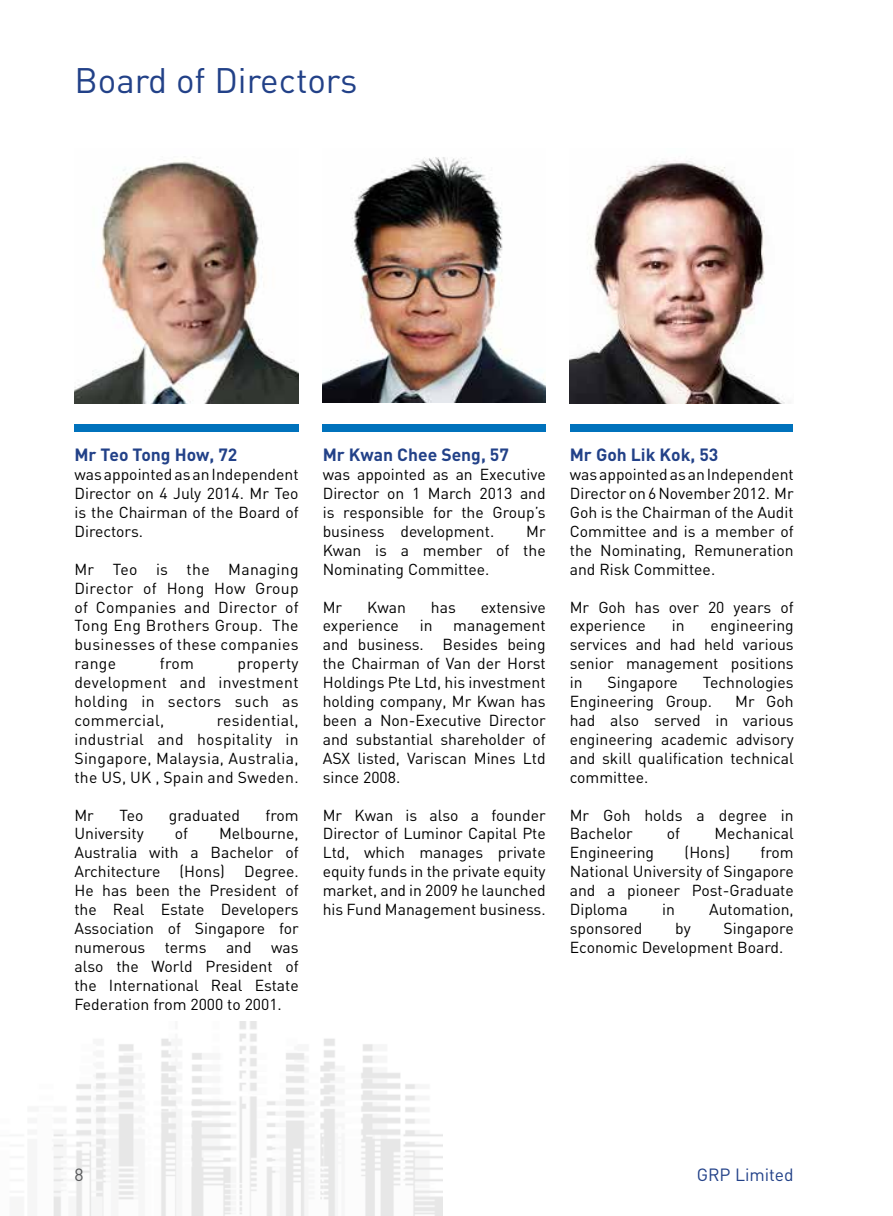
<style>
.page{position:relative;width:893px;height:1216px;background:#fff}
.page>*{position:absolute;margin:0;border:0;box-sizing:border-box;transform-origin:0 0}
.t1{font:35px "DIN";color:#224188}
.t2{font:700 17.5px "DIN";color:#224188}
.t3{font:17.5px "DIN";color:#224188}
.t4{font:17.5px "DIN";color:#58595b}
.t5{font:15.75px/18.9px "DIN";color:#000;text-align:justify}
</style>
<div class="page">
<img style="left:53px;top:1021px;width:390px;height:194px">
<img style="left:323px;top:157px;width:223px;height:245px">
<img style="left:75px;top:161px;width:224px;height:242px">
<div style="left:74px;top:425px;width:225px;height:7px;background:#0072bc"></div>
<div style="left:322px;top:425px;width:224px;height:7px;background:#0072bc"></div>
<img style="left:570px;top:160px;width:215px;height:243px">
<div style="left:570px;top:425px;width:222px;height:7px;background:#0072bc"></div>
<h1 class="t1" style="left:74px;top:58px;width:285px">Board of Directors</h1>
<p class="t2" style="left:74px;top:443px;width:164px">M r Teo Tong H ow, 72</p>
<p class="t5" style="left:74px;top:464px;width:226px">was appointed as an I ndependent Director on 4 July 2014. Mr Teo is the Chairman of the Board of Directors.</p>
<p class="t5" style="left:74px;top:559px;width:226px">Mr Teo is the Managing Director of Hong How Group of Companies and Director of Tong Eng Brothers Group. The businesses of these companies range</p>
<p class="t5" style="left:160px;top:653px;width:36px">from</p>
<p class="t5" style="left:74px;top:653px;width:226px;text-indent:163px">property development and investment holding in sectors such as commercial,</p>
<p class="t5" style="left:74px;top:710px;width:226px;text-indent:142px">residential, industrial and hospitality in Singapore, Malaysia, Australia, the US, U K , Spain and Sweden.</p>
<p class="t5" style="left:74px;top:805px;width:21px">Mr</p>
<p class="t5" style="left:119px;top:805px;width:26px">Teo</p>
<p class="t5" style="left:169px;top:805px;width:73px">graduated</p>
<p class="t5" style="left:265px;top:805px;width:35px">from</p>
<p class="t5" style="left:74px;top:824px;width:71px">U niversity</p>
<p class="t5" style="left:175px;top:824px;width:15px">of</p>
<p class="t5" style="left:74px;top:824px;width:226px;text-indent:145px">Melbourne, Australia with a Bachelor of Architecture (Hons) Degree.<br>He has been the President of the Real Estate Developers Association of Singapore for numerous terms and was also the World President of the I nternational Real Estate Federation from 2000 to 2001.</p>
<p class="t2" style="left:323px;top:443px;width:188px">M r Kwan Chee Seng, 57</p>
<p class="t5" style="left:323px;top:464px;width:224px">was appointed as an Executive Director on 1 March 2013 and is responsible for the Group’s business development.</p>
<p class="t5" style="left:323px;top:521px;width:224px;text-indent:203px">Mr Kwan is a member of the Nominating Committee.</p>
<p class="t5" style="left:323px;top:597px;width:21px">Mr</p>
<p class="t5" style="left:367px;top:597px;width:40px">Kwan</p>
<p class="t5" style="left:431px;top:597px;width:26px">has</p>
<p class="t5" style="left:481px;top:597px;width:66px">extensive</p>
<p class="t5" style="left:323px;top:616px;width:78px">experience</p>
<p class="t5" style="left:420px;top:616px;width:14px">in</p>
<p class="t5" style="left:323px;top:616px;width:224px;text-indent:131px">management and business. Besides being the Chairman of Van der Horst Holdings Pte Ltd, his investment holding company, Mr Kwan has been a N on-Executive Director and substantial shareholder of ASX listed, Variscan Mines Ltd since 2008.</p>
<p class="t5" style="left:323px;top:805px;width:224px">Mr Kwan is also a founder Director of Luminor Capital Pte Ltd, which manages private equity funds in the private equity market, and in 2009 he launched his Fund Management business.</p>
<p class="t2" style="left:570px;top:443px;width:150px">M r Goh Lik Kok, 53</p>
<p class="t5" style="left:570px;top:464px;width:225px">was appointed as an I ndependent Director on 6 November 2012. Mr Goh is the Chairman of the Audit Committee and is a member of the Nominating, Remuneration and Risk Committee.</p>
<p class="t5" style="left:570px;top:597px;width:225px">Mr Goh has over 20 years of experience</p>
<p class="t5" style="left:570px;top:616px;width:225px;text-indent:141px">engineering services and had held various senior management positions in</p>
<p class="t5" style="left:672px;top:616px;width:14px">in</p>
<p class="t5" style="left:607px;top:672px;width:72px">Singapore</p>
<p class="t5" style="left:570px;top:672px;width:225px;text-indent:133px">Technologies<br>Engineering Group.</p>
<p class="t5" style="left:570px;top:691px;width:225px;text-indent:165px">Mr Goh had also served in various engineering academic advisory and skill qualification technical committee.</p>
<p class="t5" style="left:570px;top:805px;width:225px">Mr Goh holds a degree in<br>Bachelor</p>
<p class="t5" style="left:667px;top:824px;width:15px">of</p>
<p class="t5" style="left:714px;top:824px;width:81px">Mechanical</p>
<p class="t5" style="left:570px;top:842px;width:86px">Engineering</p>
<p class="t5" style="left:685px;top:842px;width:47px">(Hons)</p>
<p class="t5" style="left:570px;top:842px;width:225px;text-indent:191px">from National U niversity of Singapore and a pioneer Post-Graduate Diploma</p>
<p class="t5" style="left:662px;top:899px;width:14px">in</p>
<p class="t5" style="left:709px;top:899px;width:86px">Automation,</p>
<p class="t5" style="left:570px;top:918px;width:225px;text-indent:154px">Singapore<br>Economic Development Board.</p>
<p class="t5" style="left:570px;top:918px;width:74px">sponsored</p>
<p class="t5" style="left:675px;top:918px;width:17px">by</p>
<p class="t4" style="left:74px;top:1163px;width:11px">8</p>
<p class="t3" style="left:697px;top:1163px;width:12px">GRP</p>
<p class="t3" style="left:735px;top:1163px;width:60px">Limited</p>
</div>
